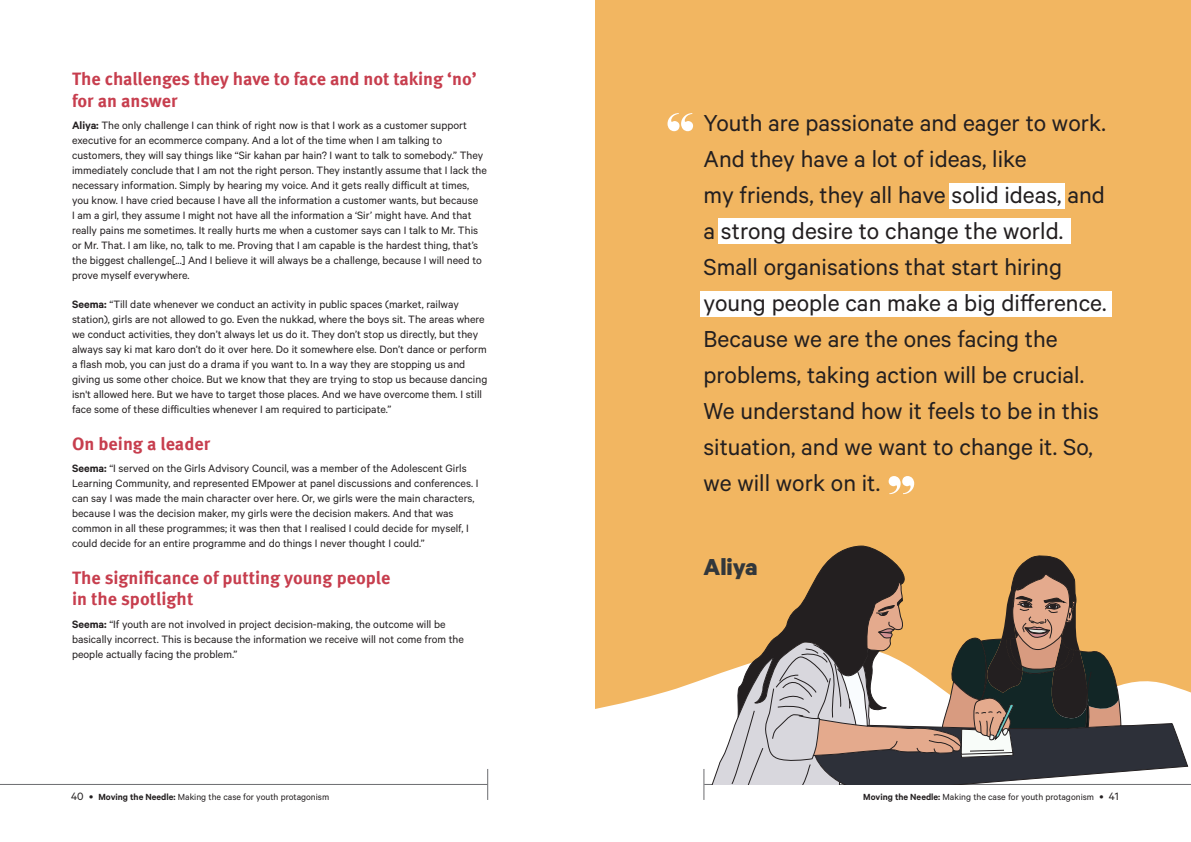
<style>
.page{position:relative;width:1191px;height:842px;background:#fff}
.page>*{position:absolute;margin:0;border:0;box-sizing:border-box;transform-origin:0 0}
.t1{font:26px/36px "Calibre";color:#231f20}
.t2{font:700 26px "Calibre";color:#32373b}
.t3{font:700 18px/21.6px "Meta Pro";color:#c73e4e}
.t4{font:12px/15px "Calibre";color:#231f20}
.t5{font:10px "Calibre";color:#231f20}
.s1{font-weight:600}
.s2{font-size:12px}
</style>
<div class="page">
<div style="left:595px;top:0;width:596px;height:842px;background:#f2b661"></div>
<div style="left:595px;top:679px;width:596px;height:163px;background:#fff"></div>
<div style="left:718px;top:219px;width:352px;height:25px;background:#fff"></div>
<div style="left:700px;top:292px;width:412px;height:25px;background:#fff"></div>
<div style="left:949px;top:184px;width:116px;height:25px;background:#fff"></div>
<svg style="left:667px;top:113px;width:26px;height:18px"></svg>
<svg style="left:888px;top:476px;width:26px;height:18px"></svg>
<hr style="left:0;top:784px;width:487px;height:1px;background:#6c6d70">
<hr style="left:487px;top:769px;width:1px;height:31px;background:#6c6d70">
<hr style="left:703px;top:769px;width:1px;height:31px;background:#6c6d70">
<hr style="left:704px;top:784px;width:487px;height:1px;background:#6c6d70">
<svg style="left:704px;top:546px;width:483px;height:238px"></svg>
<h2 class="t3" style="left:72px;top:67px;width:406px">The challenges they have to face and not taking ‘no’ for an answer</h2>
<p class="t4" style="left:72px;top:117px;width:416px"><span class="s1">Aliya:</span> The only challenge I can think of right now is that I work as a customer support executive for an ecommerce company. And a lot of the time when I am talking to customers, they will say things like “Sir kahan par hain? I want to talk to somebody.” They immediately conclude that I am not the right person. They instantly assume that I lack the necessary information. Simply by hearing my voice. And it gets really difficult at times, you know. I have cried because I have all the information a customer wants, but because<br>I am a girl, they assume I might not have all the information a ‘Sir’ might have. And that really pains me sometimes. It really hurts me when a customer says can I talk to Mr. This or Mr. That. I am like, no, talk to me. Proving that I am capable is the hardest thing, that’s the biggest challenge[...] And I believe it will always be a challenge, because I will need to prove myself everywhere.</p>
<p class="t4" style="left:72px;top:297px;width:417px"><span class="s1">Seema:</span> “Till date whenever we conduct an activity in public spaces (market, railway station), girls are not allowed to go. Even the nukkad, where the boys sit. The areas where we conduct activities, they don’t always let us do it. They don’t stop us directly, but they always say ki mat karo don’t do it over here. Do it somewhere else. Don’t dance or perform a flash mob, you can just do a drama if you want to. In a way they are stopping us and giving us some other choice. But we know that they are trying to stop us because dancing isn't allowed here. But we have to target those places. And we have overcome them. I still face some of these difficulties whenever I am required to participate.”</p>
<h2 class="t3" style="left:72px;top:432px;width:140px">On being a leader</h2>
<p class="t4" style="left:72px;top:461px;width:408px"><span class="s1">Seema:</span> “I served on the Girls Advisory Council, was a member of the Adolescent Girls Learning Community, and represented EMpower at panel discussions and conferences. I can say I was made the main character over here. Or, we girls were the main characters, because I was the decision maker, my girls were the decision makers. And that was common in all these programmes; it was then that I realised I could decide for myself, I could decide for an entire programme and do things I never thought I could.”</p>
<h2 class="t3" style="left:72px;top:566px;width:320px">The significance of putting young people in the spotlight</h2>
<p class="t4" style="left:72px;top:616px;width:393px"><span class="s1">Seema:</span> “If youth are not involved in project decision-making, the outcome will be basically incorrect. This is because the information we receive will not come from the people actually facing the problem.”</p>
<p class="t1" style="left:703px;top:104px;width:404px">Youth are passionate and eager to work.<br>And they have a lot of ideas, like<br>my friends, they all have solid ideas, and a strong desire to change the world.<br>Small organisations that start hiring young people can make a big difference.<br>Because we are the ones facing the problems, taking action will be crucial.<br>We understand how it feels to be in this situation, and we want to change it. So, we will work on it.</p>
<h1 class="t2" style="left:703px;top:551px;width:56px">Aliya</h1>
<p class="t5" style="left:71px;top:791px;width:260px"><span class="s2">40 •</span> <span class="s1">Moving the Needle:</span> Making the case for youth protagonism</p>
<p class="t5" style="left:863px;top:791px;width:257px"><span class="s1">Moving the Needle:</span> Making the case for youth protagonism <span class="s2">• 41</span></p>
</div>
